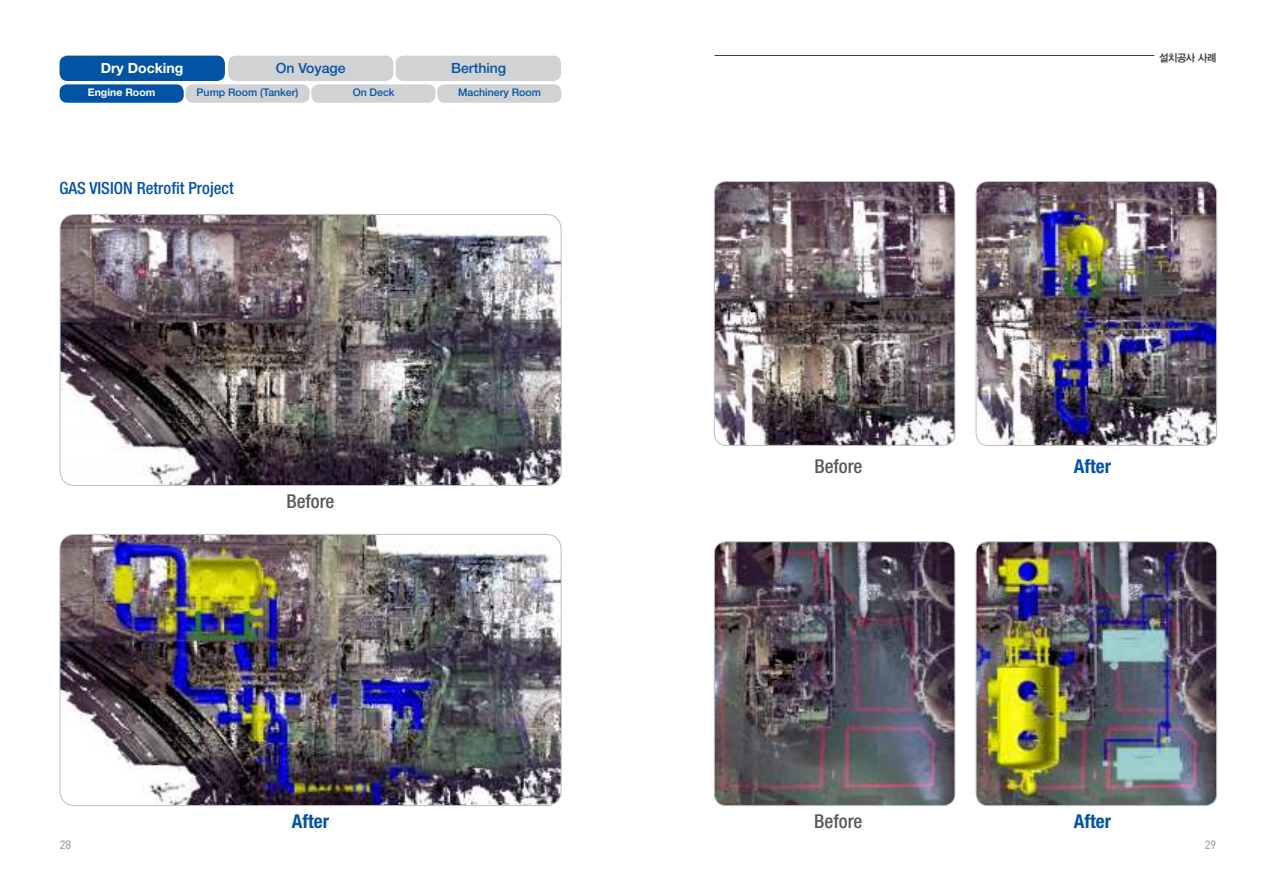
<style>
.page{position:relative;width:1276px;height:893px;background:#fff}
.page>*{position:absolute;margin:0;border:0;box-sizing:border-box;transform-origin:0 0}
.t1{font:500 condensed 19.2px "Helvetica Neue LT Std";color:#57585a}
.t2{font:700 condensed 19.2px "Helvetica Neue LT Std";color:#0353a5}
.t3{font:500 condensed 16.8px "Helvetica Neue LT Std";color:#0353a5}
.t4{font:500 14.1px "Helvetica Neue LT Std";color:#0353a5}
.t5{font:700 14.1px "Helvetica Neue LT Std";color:#fff}
.t6{font:500 12px "DIN Pro";color:#a8a9ad}
.t7{font:500 10.5px "Helvetica Neue LT Std";color:#0353a5}
.t8{font:700 10.5px "Helvetica Neue LT Std";color:#fff}
.t9{font:10.5px "YDVYGO14";letter-spacing:-.04em;color:#3e3e3f}
</style>
<div class="page">
<div style="left:60px;top:56px;width:165px;height:25px;background:#0353a5;border-radius:8px"></div>
<div style="left:60px;top:84px;width:124px;height:19px;background:#0353a5;border-radius:8px"></div>
<div style="left:185px;top:84px;width:125px;height:19px;background:#d1d2d4;border-radius:8px"></div>
<div style="left:311px;top:84px;width:124px;height:19px;background:#d1d2d4;border-radius:8px"></div>
<div style="left:437px;top:84px;width:124px;height:19px;background:#d1d2d4;border-radius:8px"></div>
<div style="left:228px;top:56px;width:165px;height:25px;background:#d1d2d4;border-radius:8px"></div>
<div style="left:396px;top:56px;width:165px;height:25px;background:#d1d2d4;border-radius:8px"></div>
<img style="left:60px;top:214px;width:501px;height:271px">
<div style="left:60px;top:214px;width:501px;height:272px;border:1px solid #bcbdc0;border-radius:15px"></div>
<img style="left:714px;top:182px;width:241px;height:263px">
<div style="left:714px;top:181px;width:241px;height:265px;border:1px solid #bcbdc0;border-radius:12px"></div>
<img style="left:714px;top:542px;width:241px;height:264px">
<div style="left:714px;top:541px;width:241px;height:265px;border:1px solid #bcbdc0;border-radius:12px"></div>
<img style="left:60px;top:534px;width:501px;height:272px">
<div style="left:60px;top:534px;width:501px;height:272px;border:1px solid #bcbdc0;border-radius:15px"></div>
<img style="left:976px;top:182px;width:240px;height:263px">
<div style="left:976px;top:181px;width:241px;height:265px;border:1px solid #bcbdc0;border-radius:12px"></div>
<img style="left:976px;top:543px;width:240px;height:263px">
<div style="left:976px;top:541px;width:241px;height:265px;border:1px solid #bcbdc0;border-radius:12px"></div>
<hr style="left:714px;top:55px;width:440px;height:1px;background:#3e3e3f">
<h3 class="t4" style="left:276px;top:59px;width:72px">On Voyage</h3>
<h3 class="t4" style="left:451px;top:59px;width:57px">Berthing</h3>
<h3 class="t5" style="left:101px;top:59px;width:84px">Dry Docking</h3>
<p class="t8" style="left:88px;top:86px;width:69px">Engine Room</p>
<p class="t7" style="left:197px;top:86px;width:103px">Pump Room (Tanker)</p>
<p class="t7" style="left:353px;top:86px;width:43px">On Deck</p>
<p class="t7" style="left:458px;top:86px;width:84px">Machinery Room</p>
<h2 class="t3" style="left:60px;top:178px;width:176px">GAS VISION Retrofit Project</h2>
<h1 class="t1" style="left:286px;top:490px;width:49px">Before</h1>
<h1 class="t2" style="left:292px;top:810px;width:39px">After</h1>
<h1 class="t1" style="left:814px;top:455px;width:49px">Before</h1>
<h1 class="t1" style="left:814px;top:810px;width:50px">Before</h1>
<p class="t9" style="left:1159px;top:52px;width:59px">설치공사 사례</p>
<h1 class="t2" style="left:1074px;top:455px;width:39px">After</h1>
<h1 class="t2" style="left:1074px;top:810px;width:39px">After</h1>
<p class="t6" style="left:60px;top:836px;width:13px">28</p>
<p class="t6" style="left:1204px;top:836px;width:13px">29</p>
</div>
